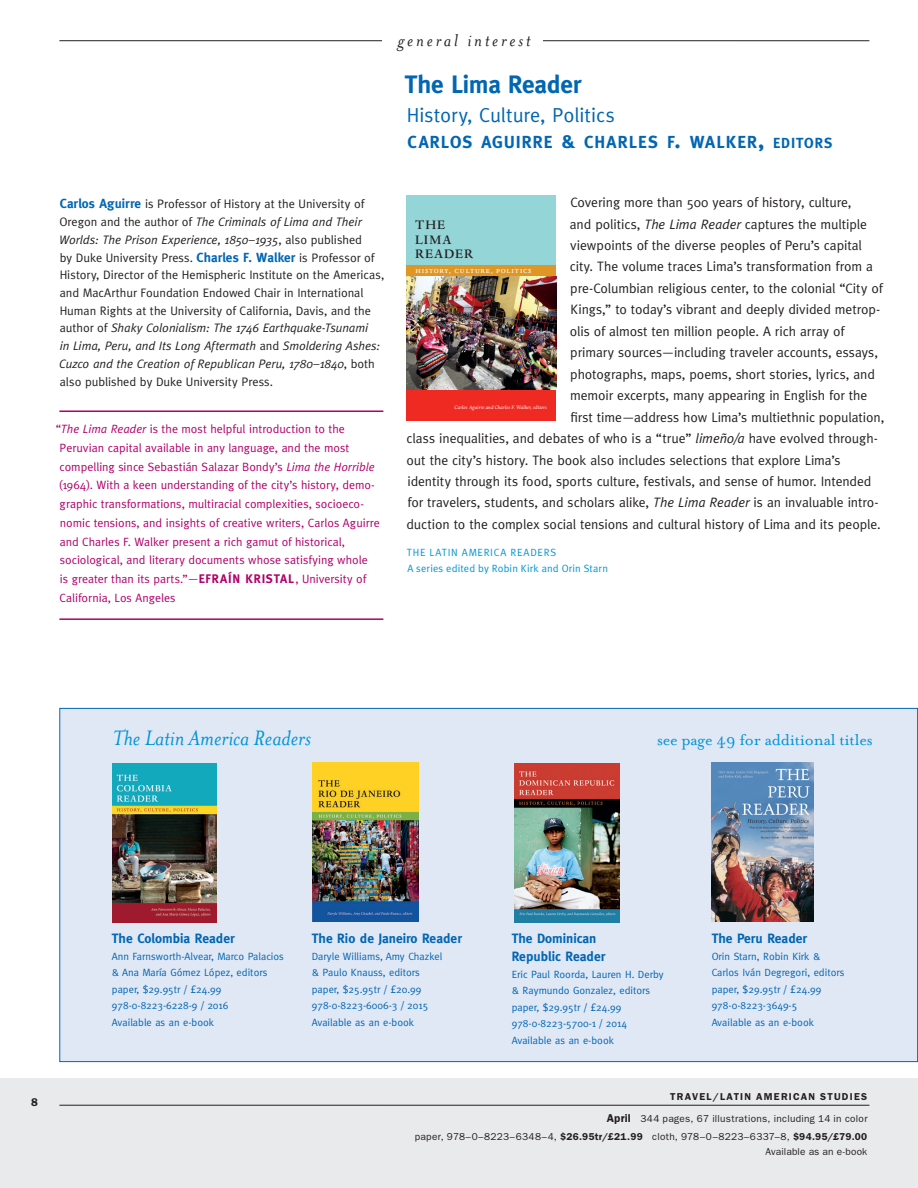
<style>
.page{position:relative;width:918px;height:1188px;background:#fff}
.page>*{position:absolute;margin:0;border:0;box-sizing:border-box;transform-origin:0 0}
._01_Title_Front{font:700 25.2px "Meta";letter-spacing:-.01em;color:#0166b3}
._32_Box_Non-Title{font:italic 24px "Mrs Eaves";color:#0095d9}
._02_Subtitle_front{font:20.25px "Meta";color:#0166b3}
.t1{font:italic 19.5px "Mrs Eaves";letter-spacing:.145em;color:#231f20}
._32_Box_Non-Title-2{font:18px "Mrs Eaves Roman";letter-spacing:-.01em;color:#0095d9}
._03_Author_front{font:700 17.4px "Meta";letter-spacing:.06em;color:#0166b3}
.t2{font:500 14.25px/14.5px "Dante MT Std";letter-spacing:.06em;color:#231f20}
._07_Text{font:13.65px "Meta";letter-spacing:-.005em;color:#231f20}
._31_Box_Titles{font:700 13.5px "Meta";color:#0166b3}
._08_Author_Bio{font:12.3px/17.7px "Meta";color:#231f20}
._09_Lonely_Blurb{font:12px/18.8px "Meta";color:#b0016a}
.t3{font:600 11.25px "Franklin Gothic";color:#231f20}
._32_Box_Non-Title-3{font:10.5px/16.5px "Meta";color:#0166b3}
._08_Series_Info{font:10.5px "Meta";letter-spacing:.015em;color:#0095d9}
._08_Series_Title{font:10.5px "Meta";letter-spacing:.065em;color:#0095d9}
._13_Biblio_ISBN_pric{font:10.05px "Franklin Gothic";letter-spacing:.03em;color:#231f20}
._12_Biblio_Month_Lin{font:10.05px "Franklin Gothic";letter-spacing:.03em;color:#231f20}
._11_Biblio_Subject_C{font:600 10.05px "Franklin Gothic";letter-spacing:.12em;color:#231f20}
._13_e-book{font:10.05px "Franklin Gothic";letter-spacing:.02em;color:#231f20}
.t4{font:9.45px "Dante MT Std";letter-spacing:.08em;color:#fff}
.t5{font:italic 5.7px "Dante MT Std";color:#fff}
.s1{font-size:19.5px}
.s2{font-size:23.25px}
.s3{font-size:14.7px}
.s4{font-weight:700;font-size:13.2px;color:#0166b3}
.s5{font-style:italic}
.s6{font-weight:700;font-size:12.45px}
.s7{font-weight:600;font-size:11.4px}
.s8{font-weight:600}
</style>
<div class="page">
<div style="left:0;top:1078px;width:918px;height:110px;background:#e9eaeb"></div>
<hr style="left:59px;top:1105px;width:810px;height:1px;background:#231f20">
<hr style="left:59px;top:40px;width:810px;height:1px;background:#231f20">
<div style="left:382px;top:17px;width:161px;height:38px;background:#fff"></div>
<hr style="left:59px;top:410px;width:324px;height:2px;background:#b0016a">
<hr style="left:59px;top:618px;width:324px;height:2px;background:#b0016a">
<div style="left:60px;top:708px;width:858px;height:354px;background:#e1e8f5"></div>
<img style="left:112px;top:763px;width:105px;height:159px">
<img style="left:514px;top:763px;width:105px;height:159px">
<img style="left:312px;top:763px;width:106px;height:159px">
<img style="left:712px;top:763px;width:102px;height:159px">
<div style="left:406px;top:195px;width:150px;height:177px;background:#94d5d8"></div>
<div style="left:406px;top:265px;width:150px;height:93px;background:#df9625"></div>
<img style="left:406px;top:277px;width:150px;height:113px">
<div style="left:406px;top:390px;width:150px;height:31px;background:#ee2a23"></div>
<h3 class="t1" style="left:398px;top:29px;width:134px">general interest</h3>
<p class="_01_Title_Front" style="left:405px;top:70px;width:178px">The Lima Reader</p>
<p class="_02_Subtitle_front" style="left:407px;top:103px;width:209px">History, Culture, Politics</p>
<p class="_03_Author_front" style="left:408px;top:132px;width:426px">CARLOS AGUIRRE <span class="s1">&amp;</span> CHARLES F<span class="s2">.</span> WALKER<span class="s2">,</span> <span class="s3">EDITORS</span></p>
<p class="_08_Author_Bio" style="left:59px;top:195px;width:327px"><span class="s4">Carlos Aguirre</span> is Professor of History at the University of Oregon and the author of <span class="s5">The Criminals of Lima and Their Worlds: The Prison Experience, 1850–1935</span>, also published<br>by Duke University Press. <span class="s4">Charles F. Walker</span> is Professor of History, Director of the Hemispheric Institute on the Americas, and MacArthur Foundation Endowed Chair in International Human Rights at the University of California, Davis, and the author of <span class="s5">Shaky Colonialism: The 1746 Earthquake-Tsunami<br>in Lima, Peru, and Its Long Aftermath</span> and <span class="s5">Smoldering Ashes:<br>Cuzco and the Creation of Republican Peru, 1780–1840</span>, both also published by Duke University Press.</p>
<p class="_09_Lonely_Blurb" style="left:56px;top:419px;width:325px">“<span class="s5">The Lima Reader</span> is the most helpful introduction to the Peruvian capital available in any language, and the most compelling since Sebastián Salazar Bondy’s <span class="s5">Lima the Horrible </span>(1964). With a keen understanding of the city’s history, demo&shy;graphic transformations, multiracial complexities, socioeco&shy;nomic tensions, and insights of creative writers, Carlos Aguirre and Charles F. Walker present a rich gamut of historical, sociological, and literary documents whose satisfying whole<br>is greater than its parts.”—<span class="s6">EFRAÍN KRISTAL</span>, University of California, Los Angeles</p>
<p class="_07_Text" style="left:570px;top:194px;width:283px">Covering more than 500 years of history, culture,</p>
<p class="_07_Text" style="left:570px;top:216px;width:299px">and politics, <span class="s5">The Lima Reader</span> captures the multiple</p>
<p class="_07_Text" style="left:570px;top:237px;width:293px">viewpoints of the diverse peoples of Peru’s capital</p>
<p class="_07_Text" style="left:570px;top:259px;width:305px">city. The volume traces Lima’s transformation from a</p>
<p class="_07_Text" style="left:570px;top:280px;width:314px">pre-Columbian religious center, to the colonial “City of</p>
<p class="_07_Text" style="left:571px;top:302px;width:311px">Kings,” to today’s vibrant and deeply divided metrop-</p>
<p class="_07_Text" style="left:570px;top:323px;width:276px">olis of almost ten million people. A rich array of</p>
<p class="_07_Text" style="left:570px;top:345px;width:309px">primary sources—including traveler accounts, essays,</p>
<p class="_07_Text" style="left:570px;top:366px;width:306px">photographs, maps, poems, short stories, lyrics, and</p>
<p class="_07_Text" style="left:570px;top:388px;width:299px">memoir excerpts, many appearing in English for the</p>
<p class="_07_Text" style="left:570px;top:409px;width:316px">first time—address how Lima’s multiethnic population,</p>
<p class="_07_Text" style="left:407px;top:430px;width:473px">class inequalities, and debates of who is a “true” <span class="s5">limeño/a</span> have evolved through-</p>
<p class="_07_Text" style="left:407px;top:452px;width:436px">out the city’s history. The book also includes selections that explore Lima’s</p>
<p class="_07_Text" style="left:408px;top:473px;width:465px">identity through its food, sports culture, festivals, and sense of humor. Intended</p>
<p class="_07_Text" style="left:407px;top:495px;width:473px">for travelers, students, and scholars alike, <span class="s5">The Lima Reader</span> is an invaluable intro-</p>
<p class="_07_Text" style="left:407px;top:516px;width:476px">duction to the complex social tensions and cultural history of Lima and its people.</p>
<p class="_08_Series_Title" style="left:407px;top:546px;width:151px">THE LATIN AMERICA READERS</p>
<p class="_08_Series_Info" style="left:407px;top:562px;width:202px">A series edited by Robin Kirk and Orin Starn</p>
<p class="t2" style="left:415px;top:218px;width:59px">THE<br>LIMA<br>READER</p>
<p class="t4" style="left:416px;top:265px;width:117px">History, Culture, Politics</p>
<p class="t5" style="left:455px;top:404px;width:94px">Carlos Aguirre and Charles F. Walker, editors</p>
<p class="_32_Box_Non-Title" style="left:113px;top:725px;width:200px">The Latin America Readers</p>
<p class="_32_Box_Non-Title-2" style="left:657px;top:730px;width:217px">see page 49 for additional titles</p>
<p class="t3" style="left:31px;top:1095px;width:8px">8</p>
<p class="_31_Box_Titles" style="left:112px;top:931px;width:124px">The Colombia Reader</p>
<p class="_32_Box_Non-Title-3" style="left:112px;top:948px;width:174px">Ann Farnsworth-Alvear, Marco Palacios &amp; Ana María Gómez López, editors</p>
<p class="_32_Box_Non-Title-3" style="left:112px;top:981px;width:111px">paper, $29.95tr / £24.99</p>
<p class="_32_Box_Non-Title-3" style="left:112px;top:997px;width:118px">978-0-8223-6228-9 / 2016</p>
<p class="_32_Box_Non-Title-3" style="left:112px;top:1014px;width:104px">Available as an e-book</p>
<p class="_31_Box_Titles" style="left:312px;top:931px;width:152px">The Rio de Janeiro Reader</p>
<p class="_32_Box_Non-Title-3" style="left:312px;top:948px;width:132px">Daryle Williams, Amy Chazkel</p>
<p class="_32_Box_Non-Title-3" style="left:312px;top:964px;width:110px">&amp; Paulo Knauss, editors</p>
<p class="_32_Box_Non-Title-3" style="left:312px;top:981px;width:111px">paper, $25.95tr / £20.99</p>
<p class="_32_Box_Non-Title-3" style="left:312px;top:997px;width:118px">978-0-8223-6006-3 / 2015</p>
<p class="_32_Box_Non-Title-3" style="left:312px;top:1014px;width:104px">Available as an e-book</p>
<p class="_31_Box_Titles" style="left:512px;top:931px;width:86px">The Dominican</p>
<p class="_31_Box_Titles" style="left:512px;top:949px;width:95px">Republic Reader</p>
<p class="_32_Box_Non-Title-3" style="left:512px;top:966px;width:153px">Eric Paul Roorda, Lauren H. Derby</p>
<p class="_32_Box_Non-Title-3" style="left:512px;top:982px;width:140px">&amp; Raymundo Gonzalez, editors</p>
<p class="_32_Box_Non-Title-3" style="left:512px;top:999px;width:111px">paper, $29.95tr / £24.99</p>
<p class="_32_Box_Non-Title-3" style="left:512px;top:1015px;width:117px">978-0-8223-5700-1 / 2014</p>
<p class="_32_Box_Non-Title-3" style="left:512px;top:1032px;width:104px">Available as an e-book</p>
<p class="_31_Box_Titles" style="left:712px;top:931px;width:97px">The Peru Reader</p>
<p class="_32_Box_Non-Title-3" style="left:712px;top:948px;width:110px">Orin Starn, Robin Kirk &amp;</p>
<p class="_32_Box_Non-Title-3" style="left:712px;top:964px;width:134px">Carlos Iván Degregori, editors</p>
<p class="_32_Box_Non-Title-3" style="left:712px;top:981px;width:111px">paper, $29.95tr / £24.99</p>
<p class="_32_Box_Non-Title-3" style="left:712px;top:997px;width:87px">978-0-8223-3649-5</p>
<p class="_32_Box_Non-Title-3" style="left:712px;top:1014px;width:104px">Available as an e-book</p>
<p class="_11_Biblio_Subject_C" style="left:670px;top:1091px;width:198px">TRAVEL/LATIN AMERICAN STUDIES</p>
<p class="_12_Biblio_Month_Lin" style="left:607px;top:1113px;width:262px"><span class="s7">April</span> 344 pages, 67 illustrations, including 14 in color</p>
<p class="_13_Biblio_ISBN_pric" style="left:415px;top:1131px;width:454px">paper, 978–0–8223–6348–4, <span class="s8">$26.95tr/£21.99</span> cloth, 978–0–8223–6337–8, <span class="s8">$94.95/£79.00</span></p>
<p class="_13_e-book" style="left:765px;top:1146px;width:103px">Available as an e-book</p>
</div>
